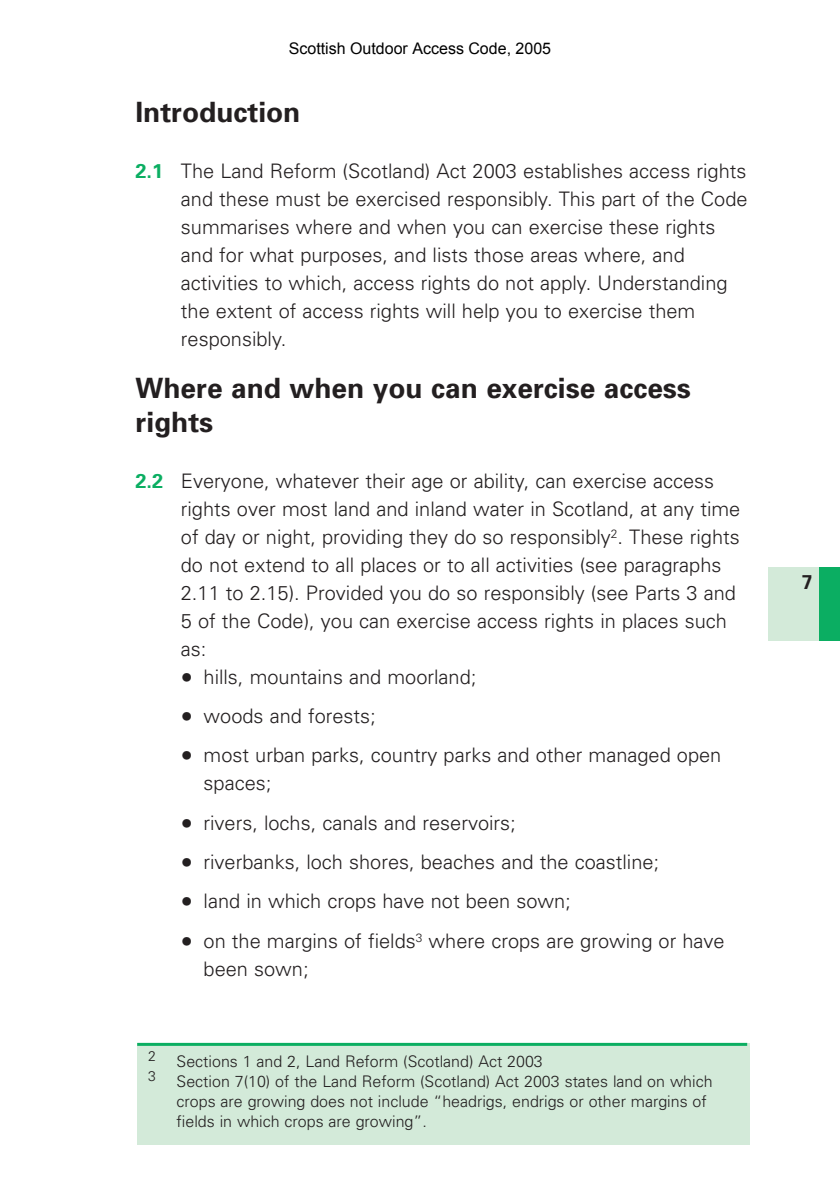
<style>
.page{position:relative;width:840px;height:1190px;background:#fff}
.page>*{position:absolute;margin:0;border:0;box-sizing:border-box;transform-origin:0 0}
.t1{font:700 28px/33.6px "Univers";color:#231f20}
.t2{font:300 20px/28px "Univers";color:#231f20}
.t3{font:700 20px "Univers";color:#231f20}
.t4{font:300 16px/20px "Univers";color:#231f20}
.t5{font:16px "Arial";color:#000}
.t6{font:300 14px "Univers";color:#231f20}
.s1{font-weight:700;color:#0bae62}
.s2{font-size:24px}
</style>
<div class="page">
<div style="left:768px;top:567px;width:71px;height:73px;background:#d3ead9"></div>
<div style="left:819px;top:567px;width:21px;height:73px;background:#0bae62"></div>
<div style="left:137px;top:1044px;width:612px;height:101px;background:#d3ead9"></div>
<hr style="left:137px;top:1043px;width:610px;height:3px;background:#0bae62">
<p class="t5" style="left:289px;top:38px;width:264px">Scottish Outdoor Access Code, 2005</p>
<p class="t1" style="left:136px;top:97px;width:166px">Introduction</p>
<p class="t2" style="left:181px;top:158px;width:568px;text-indent:-45px"><span class="s1">2.1</span> The Land Reform (Scotland) Act 2003 establishes access rights and these must be exercised responsibly. This part of the Code summarises where and when you can exercise these rights and for what purposes, and lists those areas where, and activities to which, access rights do not apply. Understanding the extent of access rights will help you to exercise them responsibly.</p>
<p class="t1" style="left:136px;top:373px;width:557px">Where and when you can exercise access rights</p>
<p class="t2" style="left:181px;top:468px;width:561px;text-indent:-45px"><span class="s1">2.2</span> Everyone, whatever their age or ability, can exercise access rights over most land and inland water in Scotland, at any time of day or night, providing they do so responsibly<sup>2</sup>. These rights do not extend to all places or to all activities (see paragraphs 2.11 to 2.15). Provided you do so responsibly (see Parts 3 and 5 of the Code), you can exercise access rights in places such as:</p>
<p class="t2" style="left:181px;top:664px;width:297px"><span class="s2">•</span> hills, mountains and moorland;</p>
<p class="t2" style="left:181px;top:703px;width:196px"><span class="s2">•</span> woods and forests;</p>
<p class="t2" style="left:204px;top:743px;width:519px;text-indent:-23px"><span class="s2">•</span> most urban parks, country parks and other managed open spaces;</p>
<p class="t2" style="left:181px;top:810px;width:336px"><span class="s2">•</span> rivers, lochs, canals and reservoirs;</p>
<p class="t2" style="left:181px;top:849px;width:480px"><span class="s2">•</span> riverbanks, loch shores, beaches and the coastline;</p>
<p class="t2" style="left:181px;top:889px;width:391px"><span class="s2">•</span> land in which crops have not been sown;</p>
<p class="t2" style="left:204px;top:928px;width:523px;text-indent:-23px"><span class="s2">•</span> on the margins of fields<sup>3</sup> where crops are growing or have been sown;</p>
<p class="t6" style="left:148px;top:1050px;width:9px">2</p>
<p class="t4" style="left:177px;top:1052px;width:368px">Sections 1 and 2, Land Reform (Scotland) Act 2003</p>
<p class="t6" style="left:148px;top:1070px;width:9px">3</p>
<p class="t4" style="left:177px;top:1072px;width:538px">Section 7(10) of the Land Reform (Scotland) Act 2003 states land on which crops are growing does not include “headrigs, endrigs or other margins of fields in which crops are growing”.</p>
<p class="t3" style="left:802px;top:574px;width:13px">7</p>
</div>
